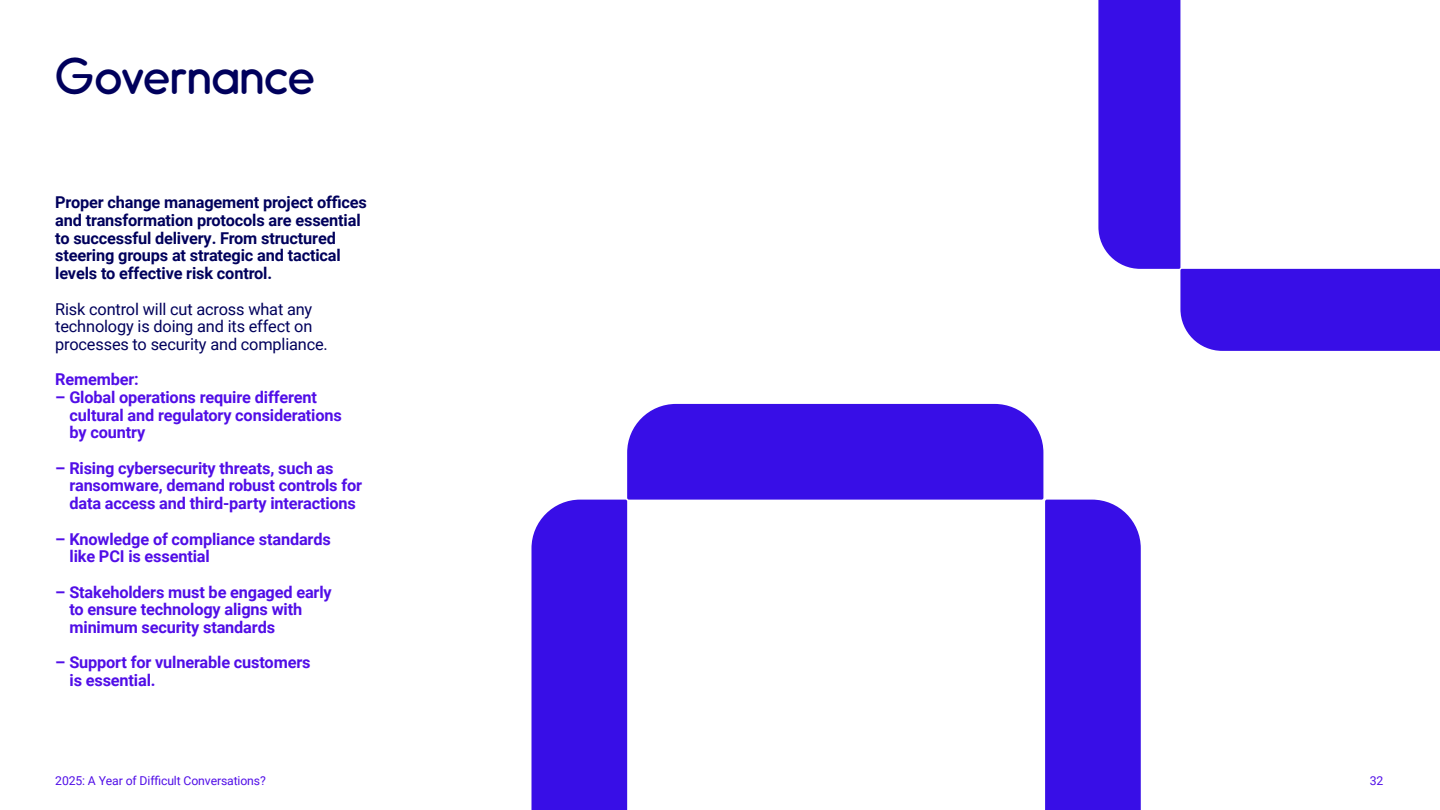
<style>
.page{position:relative;width:1440px;height:810px;background:#fff}
.page>*{position:absolute;margin:0;border:0;box-sizing:border-box;transform-origin:0 0}
.t1{font:48.97px "Oduda";color:#00005c}
.t2{font:700 16.35px/17.7px "Roboto";letter-spacing:-.01em;color:#510ee7}
.t3{font:700 16.35px/17.7px "Roboto";letter-spacing:-.01em;color:#00005c}
.t4{font:16.35px/17.7px "Roboto";letter-spacing:-.01em;color:#00005c}
.t5{font:12.23px "Roboto";letter-spacing:-.01em;color:#510ee7}
</style>
<div class="page">
<svg style="left:1098px;top:0;width:342px;height:351px"></svg>
<svg style="left:531px;top:404px;width:610px;height:406px"></svg>
<h1 class="t1" style="left:55px;top:46px;width:261px">Governance</h1>
<p class="t3" style="left:55px;top:193px;width:313px">Proper change management project offices and transformation protocols are essential to successful delivery. From structured steering groups at strategic and tactical levels to effective risk control.</p>
<p class="t4" style="left:55px;top:299px;width:274px">Risk control will cut across what any technology is doing and its effect on processes to security and compliance.</p>
<p class="t2" style="left:55px;top:370px;width:85px">Remember:</p>
<p class="t2" style="left:70px;top:388px;width:274px;text-indent:-14px">– Global operations require different cultural and regulatory considerations by country</p>
<p class="t2" style="left:70px;top:459px;width:294px;text-indent:-14px">– Rising cybersecurity threats, such as ransomware, demand robust controls for data access and third-party interactions</p>
<p class="t2" style="left:70px;top:529px;width:263px;text-indent:-14px">– Knowledge of compliance standards like PCI is essential</p>
<p class="t2" style="left:70px;top:582px;width:264px;text-indent:-14px">– Stakeholders must be engaged early to ensure technology aligns with minimum security standards</p>
<p class="t2" style="left:70px;top:653px;width:243px;text-indent:-14px">– Support for vulnerable customers is essential.</p>
<p class="t5" style="left:55px;top:772px;width:212px">2025: A Year of Difficult Conversations?</p>
<p class="t5" style="left:1370px;top:772px;width:15px">32</p>
</div>
